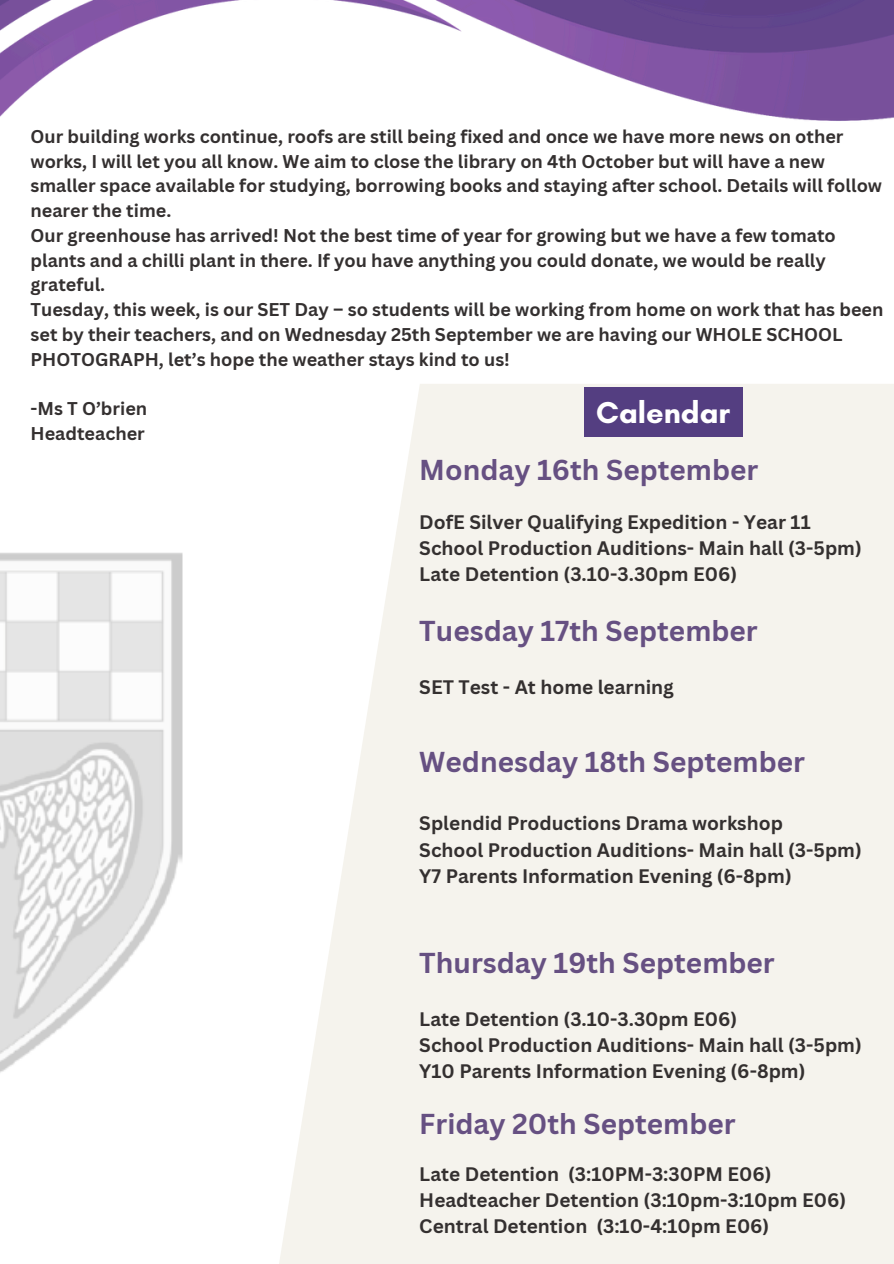
<style>
.page{position:relative;width:894px;height:1264px;background:#fff}
.page>*{position:absolute;margin:0;border:0;box-sizing:border-box;transform-origin:0 0}
.t1{font:700 30.75px "Glacial Indifference";color:#fff}
.t2{font:700 28.05px "Canva Sans";color:#665082}
.t3{font:700 19.05px "Canva Sans";color:#343030}
.t4{font:700 18px/24.8px "Canva Sans";color:#343030}
</style>
<div class="page">
<img style="left:0;top:0;width:893px;height:121px">
<svg style="left:279px;top:384px;width:614px;height:879px;background:#f6f4ef"></svg>
<img style="left:0;top:552px;width:183px;height:521px">
<div style="left:583px;top:387px;width:159px;height:50px;background:#543e81"></div>
<p class="t4" style="left:31px;top:123px;width:852px">Our building works continue, roofs are still being fixed and once we have more news on other works, I will let you all know. We aim to close the library on 4th October but will have a new smaller space available for studying, borrowing books and staying after school. Details will follow nearer the time.</p>
<h1 class="t4" style="left:31px;top:222px;width:806px">Our greenhouse has arrived! Not the best time of year for growing but we have a few tomato plants and a chilli plant in there. If you have anything you could donate, we would be really grateful.</h1>
<p class="t4" style="left:31px;top:297px;width:854px">Tuesday, this week, is our SET Day – so students will be working from home on work that has been set by their teachers, and on Wednesday 25th September we are having our WHOLE SCHOOL<br>PHOTOGRAPH, let’s hope the weather stays kind to us!</p>
<p class="t4" style="left:31px;top:396px;width:118px">-Ms T O’brien</p>
<p class="t4" style="left:31px;top:420px;width:116px">Headteacher</p>
<p class="t1" style="left:596px;top:393px;width:135px">Calendar</p>
<p class="t2" style="left:419px;top:450px;width:340px">Monday 16th September</p>
<p class="t3" style="left:419px;top:508px;width:393px">DofE Silver Qualifying Expedition - Year 11</p>
<h1 class="t3" style="left:419px;top:534px;width:444px">School Production Auditions- Main hall (3-5pm)</h1>
<h1 class="t3" style="left:419px;top:560px;width:319px">Late Detention (3.10-3.30pm E06)</h1>
<p class="t2" style="left:419px;top:611px;width:340px">Tuesday 17th September</p>
<p class="t3" style="left:419px;top:673px;width:256px">SET Test - At home learning</p>
<p class="t2" style="left:419px;top:741px;width:387px">Wednesday 18th September</p>
<p class="t3" style="left:419px;top:810px;width:365px">Splendid Productions Drama workshop</p>
<p class="t3" style="left:419px;top:836px;width:444px">School Production Auditions- Main hall (3-5pm)</p>
<h1 class="t3" style="left:419px;top:862px;width:374px">Y7 Parents Information Evening (6-8pm)</h1>
<p class="t2" style="left:419px;top:942px;width:357px">Thursday 19th September</p>
<p class="t3" style="left:419px;top:1005px;width:319px">Late Detention (3.10-3.30pm E06)</p>
<h1 class="t3" style="left:419px;top:1031px;width:444px">School Production Auditions- Main hall (3-5pm)</h1>
<p class="t3" style="left:419px;top:1057px;width:387px">Y10 Parents Information Evening (6-8pm)</p>
<p class="t2" style="left:419px;top:1103px;width:318px">Friday 20th September</p>
<p class="t3" style="left:419px;top:1160px;width:354px">Late Detention (3:10PM-3:30PM E06)</p>
<p class="t3" style="left:419px;top:1186px;width:428px">Headteacher Detention (3:10pm-3:10pm E06)</p>
<h1 class="t3" style="left:419px;top:1212px;width:351px">Central Detention (3:10-4:10pm E06)</h1>
</div>
